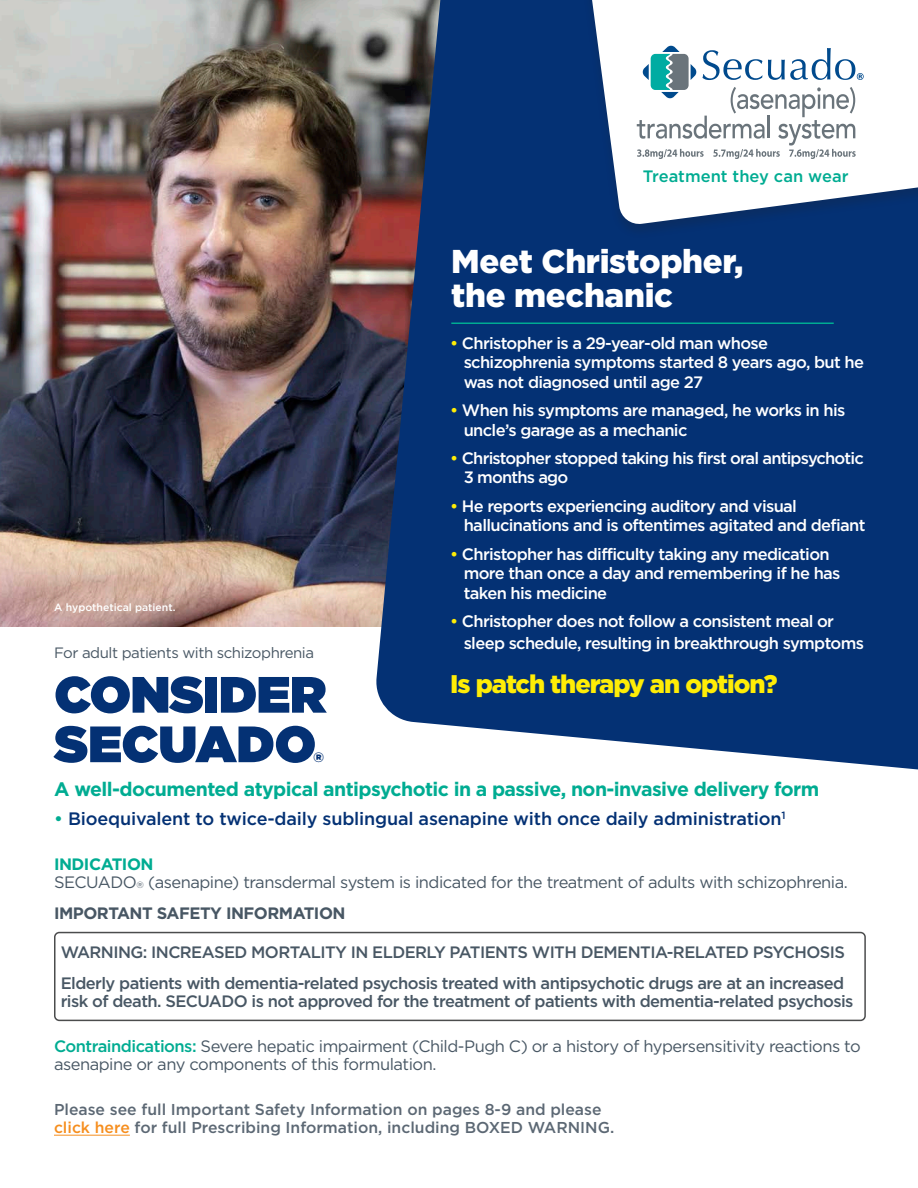
<style>
.page{position:relative;width:918px;height:1188px;background:#fff}
.page>*{position:absolute;margin:0;border:0;box-sizing:border-box;transform-origin:0 0}
.t1{font:900 51px/49.5px "Gotham";letter-spacing:-.01em;color:#043174}
.t2{font:900 33px/34.5px "Gotham";letter-spacing:-.01em;color:#fff}
.t3{font:900 25.5px "Gotham";letter-spacing:-.04em;color:#ffed06}
.t4{font:700 19.5px "Gotham";letter-spacing:-.03em;color:#00ac92}
.t5{font:500 18px "Gotham";letter-spacing:-.01em;color:#043174}
.t6{font:500 16.5px/19.5px "Gotham";letter-spacing:-.04em;color:#fff}
.t7{font:500 16.5px/31.5px "Gotham";letter-spacing:-.035em;color:#485764}
.t8{font:16.5px/18px "Gotham";letter-spacing:-.03em;color:#485764}
.t9{font:700 16.5px "Gotham";letter-spacing:-.03em;color:#485764}
.t10{font:500 16.5px "Gotham";color:#00ac92}
.t11{font:500 15.75px/18px "Gotham";color:#5c6874}
.t12{font:15px "Gotham";letter-spacing:-.03em;color:#485764}
.t13{font:900 13.5px "Gotham";color:#043174}
.t14{font:500 10.5px "Gotham";color:#fff}
.s1{color:#ffed06}
.s2{color:#00ac92}
.s3{font-weight:700;color:#00ac92}
.s4{font-size:9px}
.s5{font-weight:500;color:#00ac92}
.s6{color:#f68e1e}
</style>
<div class="page">
<img style="left:0;top:0;width:374px;height:626px">
<svg style="left:374px;top:0;width:544px;height:770px;background:#163c78"></svg>
<hr style="left:451px;top:322px;width:383px;height:2px;background:#00ac92">
<hr style="left:54px;top:1135px;width:76px;height:1px;background:#f68e1e">
<div style="left:54px;top:932px;width:812px;height:89px;border:2px solid #4b4c4d;border-radius:5px"></div>
<div style="left:576px;top:0;width:342px;height:239px;background:#043174"></div>
<svg style="left:592px;top:0;width:326px;height:225px;fill:#fff"></svg>
<svg style="left:637px;top:45px;width:227px;height:114px;background:#d7e0e4"></svg>
<p class="t10" style="left:643px;top:166px;width:207px">Treatment they can wear</p>
<h2 class="t2" style="left:451px;top:243px;width:294px">Meet Christopher, the mechanic</h2>
<p class="t6" style="left:464px;top:333px;width:402px;text-indent:-13px"><span class="s1">•</span> Christopher is a 29-year-old man whose schizophrenia symptoms started 8 years ago, but he was not diagnosed until age 27</p>
<p class="t6" style="left:464px;top:400px;width:383px;text-indent:-13px"><span class="s1">•</span> When his symptoms are managed, he works in his uncle’s garage as a mechanic</p>
<p class="t6" style="left:464px;top:448px;width:402px;text-indent:-13px"><span class="s1">•</span> Christopher stopped taking his first oral antipsychotic<br>3 months ago</p>
<p class="t6" style="left:464px;top:496px;width:403px;text-indent:-13px"><span class="s1">•</span> He reports experiencing auditory and visual hallucinations and is oftentimes agitated and defiant</p>
<p class="t6" style="left:464px;top:544px;width:378px;text-indent:-13px"><span class="s1">•</span> Christopher has difficulty taking any medication more than once a day and remembering if he has taken his medicine</p>
<p class="t6" style="left:464px;top:610px;width:402px;line-height:21.6px;text-indent:-13px"><span class="s1">•</span> Christopher does not follow a consistent meal or sleep schedule, resulting in breakthrough symptoms</p>
<h3 class="t3" style="left:450px;top:669px;width:329px">Is patch therapy an option?</h3>
<p class="t14" style="left:54px;top:602px;width:123px">A hypothetical patient.</p>
<p class="t12" style="left:54px;top:645px;width:262px">For adult patients with schizophrenia</p>
<h1 class="t1" style="left:54px;top:669px;width:274px">CONSIDER<br>SECUADO</h1>
<p class="t13" style="left:313px;top:750px;width:13px">®</p>
<p class="t4" style="left:54px;top:778px;width:766px">A well-documented atypical antipsychotic in a passive, non-invasive delivery form</p>
<p class="t5" style="left:54px;top:808px;width:733px"><span class="s2">•</span> Bioequivalent to twice-daily sublingual asenapine with once daily administration<sup>1</sup></p>
<p class="t8" style="left:54px;top:855px;width:795px"><span class="s3">INDICATION<br></span>SECUADO<span class="s4">®</span> (asenapine) transdermal system is indicated for the treatment of adults with schizophrenia.</p>
<p class="t9" style="left:54px;top:904px;width:293px">IMPORTANT SAFETY INFORMATION</p>
<p class="t7" style="left:61px;top:936px;width:786px">WARNING: INCREASED MORTALITY IN ELDERLY PATIENTS WITH DEMENTIA-RELATED PSYCHOSIS<br>Elderly patients with dementia-related psychosis treated with antipsychotic drugs are at an increased</p>
<p class="t7" style="left:61px;top:985px;width:794px">risk of death. SECUADO is not approved for the treatment of patients with dementia-related psychosis</p>
<p class="t8" style="left:54px;top:1037px;width:808px"><span class="s5">Contraindications:</span> Severe hepatic impairment (Child-Pugh C) or a history of hypersensitivity reactions to asenapine or any components of this formulation.</p>
<p class="t11" style="left:54px;top:1100px;width:562px">Please see full Important Safety Information on pages 8-9 and please <span class="s6">click here</span> for full Prescribing Information, including BOXED WARNING.</p>
</div>
